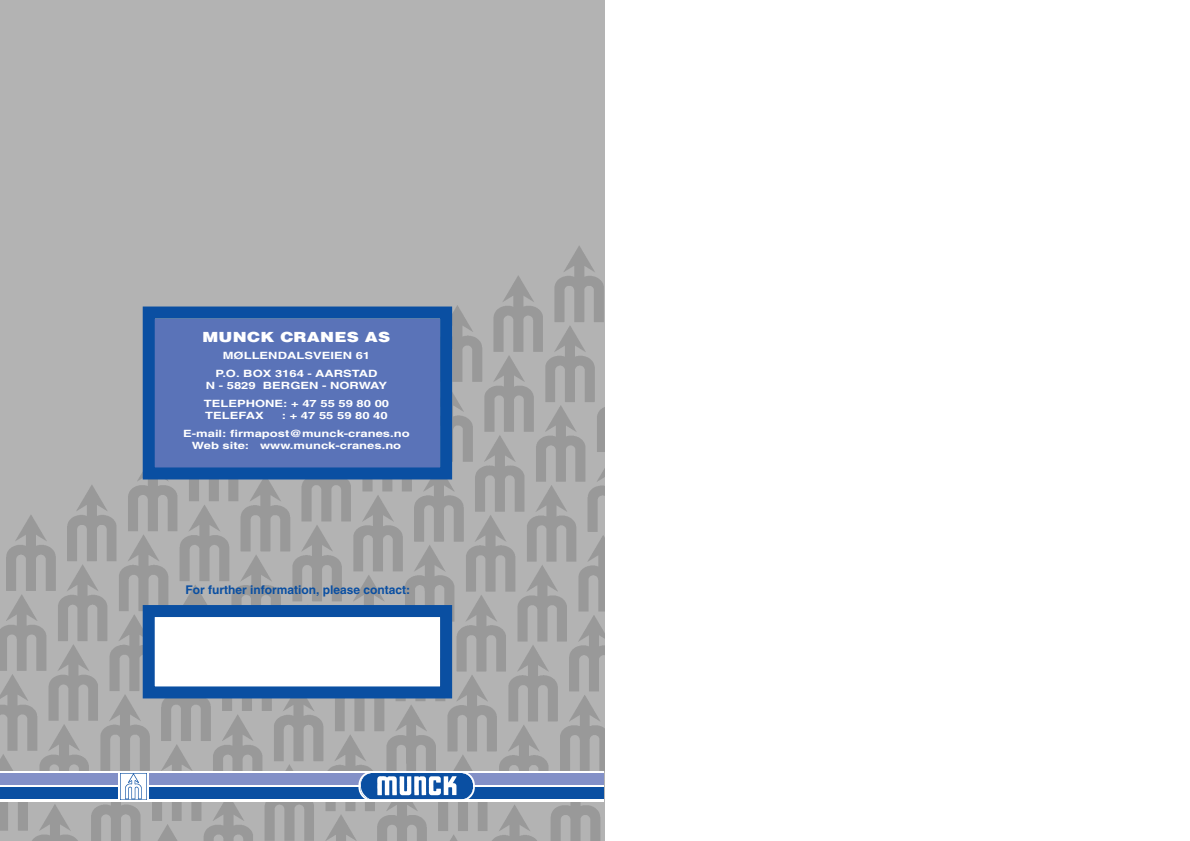
<style>
.page{position:relative;width:1190px;height:841px;background:#fff}
.page>*{position:absolute;margin:0;border:0;box-sizing:border-box;transform-origin:0 0}
.t1{font:900 14px "Helvetica";letter-spacing:.015em;color:#fff;scale:1.2 1}
.t2{font:700 12px "Helvetica";color:#0a4fa2}
.t3{font:700 10px/18px "Helvetica";color:#fff;scale:1.3 1}
</style>
<div class="page">
<div style="left:0;top:0;width:605px;height:841px;background:#b3b3b3"></div>
<img style="left:0;top:246px;width:605px;height:595px">
<div style="left:0;top:771px;width:604px;height:30px;background:#fff"></div>
<div style="left:0;top:787px;width:604px;height:12px;background:#0a4fa2"></div>
<div style="left:0;top:773px;width:604px;height:12px;background:#8390c7"></div>
<img style="left:360px;top:773px;width:113px;height:26px;border-radius:12px">
<div style="left:358px;top:771px;width:117px;height:30px;border:2px solid #fff;border-radius:13px"></div>
<div style="left:118px;top:772px;width:30px;height:28px;background:linear-gradient(to bottom,#6791c5,#6791c5)"></div>
<img style="left:121px;top:773px;width:26px;height:27px">
<div style="left:155px;top:319px;width:285px;height:148px;background:#5a73b8"></div>
<div style="left:143px;top:307px;width:309px;height:172px;border:12px solid #0a4fa2"></div>
<div style="left:155px;top:617px;width:285px;height:69px;background:#fff"></div>
<div style="left:143px;top:605px;width:309px;height:93px;border:12px solid #0a4fa2"></div>
<h1 class="t1" style="left:203px;top:332px;width:158px">MUNCK CRANES AS</h1>
<p class="t3" style="left:215px;top:348px;width:126px;text-align:center">MØLLENDALSVEIEN 61<br>P.O. BOX 3164 - AARSTAD</p>
<p class="t3" style="left:204px;top:378px;width:144px">N - 5829 BERGEN - NORWAY<br>TELEPHONE: + 47 55 59 80 00</p>
<p class="t3" style="left:205px;top:408px;width:47px">TELEFAX</p>
<p class="t3" style="left:183px;top:408px;width:176px;text-indent:99px">: + 47 55 59 80 40<br>E-mail: firmapost@munck-cranes.no</p>
<p class="t3" style="left:192px;top:438px;width:163px">Web site: www.munck-cranes.no</p>
<p class="t2" style="left:186px;top:586px;width:226px">For further information, please contact:</p>
</div>
